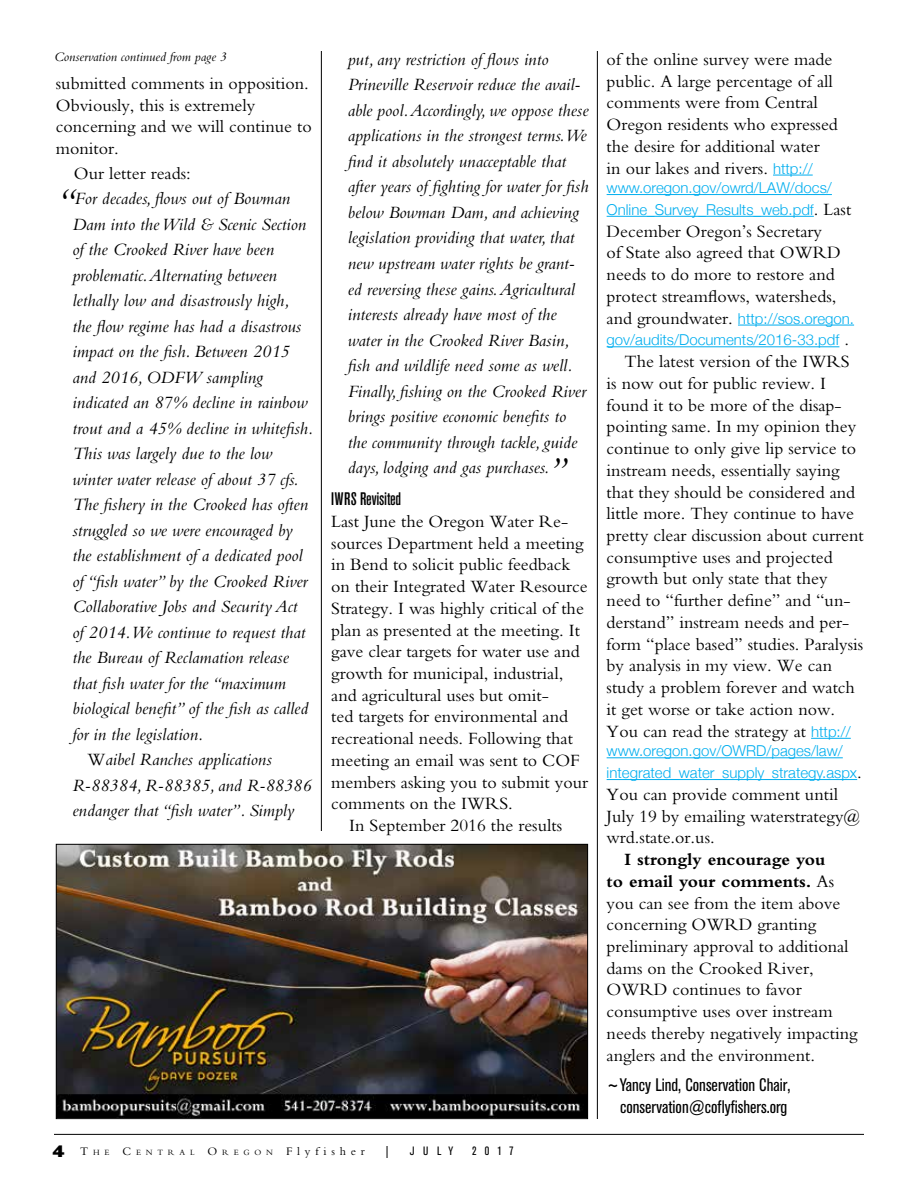
<style>
.page{position:relative;width:918px;height:1188px;background:#fff}
.page>*{position:absolute;margin:0;border:0;box-sizing:border-box;transform-origin:0 0}
.t1{font:18px/21.8px "Bembo";color:#000}
.t2{font:italic 18px/25.5px "Bembo";color:#000}
.t3{font:condensed 18px/21.8px "Akzidenz Grotesk BE";color:#000;text-align:center}
.t4{font:500 condensed 18px "Akzidenz Grotesk BE";letter-spacing:-.01em;color:#000}
.t5{font:300 15px/21.8px "Helvetica Neue";color:#00aeef}
.t6{font:italic 13.5px "Bembo";color:#000}
.t7{font:condensed 12px "Akzidenz Grotesk BE";letter-spacing:.68em;color:#000}
.t8{font:8.4px "Bembo";letter-spacing:.57em;color:#000}
.s1{font-size:37.5px}
.s2{font-style:normal}
.s3{font-family:"Gill Sans Extra Bold Display";font-size:16.5px}
.s4{font-size:12px}
.s5{font-family:"Helvetica Neue";font-weight:300;font-size:15px;color:#00aeef}
.s6{font-family:"Bembo";font-weight:400;font-size:18px;color:#000}
.s7{font-weight:700}
</style>
<div class="page">
<hr style="left:54px;top:1134px;width:810px;height:1px;background:#000">
<hr style="left:773px;top:175px;width:40px;height:1px;background:#00aeef">
<hr style="left:607px;top:194px;width:225px;height:1px;background:#00aeef">
<hr style="left:607px;top:216px;width:207px;height:1px;background:#00aeef">
<hr style="left:738px;top:325px;width:116px;height:1px;background:#00aeef">
<hr style="left:607px;top:346px;width:232px;height:1px;background:#00aeef">
<hr style="left:811px;top:738px;width:40px;height:1px;background:#00aeef">
<hr style="left:607px;top:757px;width:236px;height:1px;background:#00aeef">
<hr style="left:607px;top:779px;width:250px;height:1px;background:#00aeef">
<img style="left:58px;top:846px;width:528px;height:271px">
<div style="left:56px;top:844px;width:532px;height:275px;border:1px solid #000"></div>
<hr style="left:597px;top:51px;width:1px;height:1068px;background:#000">
<hr style="left:321px;top:51px;width:1px;height:780px;background:#000">
<p class="t6" style="left:54px;top:49px;width:174px">Conservation continued from page 3</p>
<p class="t1" style="left:56px;top:72px;width:257px">submitted comments in opposition.<br>Obviously, this is extremely concerning and we will continue to monitor.</p>
<p class="t1" style="left:74px;top:162px;width:118px">Our letter reads:</p>
<p class="t2" style="left:56px;top:186px;width:236px"><span class="s1">“</span>For decades, flows out of Bowman</p>
<p class="t2" style="left:72px;top:211px;width:235px">Dam into the Wild &amp; Scenic Section</p>
<p class="t2" style="left:72px;top:237px;width:203px">of the Crooked River have been</p>
<p class="t2" style="left:72px;top:262px;width:206px">problematic. Alternating between</p>
<p class="t2" style="left:72px;top:288px;width:219px">lethally low and disastrously high,</p>
<p class="t2" style="left:72px;top:313px;width:230px">the flow regime has had a disastrous</p>
<p class="t2" style="left:72px;top:339px;width:219px">impact on the fish. Between 2015</p>
<p class="t2" style="left:72px;top:364px;width:192px">and 2016, ODFW sampling</p>
<p class="t2" style="left:72px;top:390px;width:236px">indicated an 87% decline in rainbow</p>
<p class="t2" style="left:72px;top:415px;width:242px">trout and a 45% decline in whitefish.</p>
<p class="t2" style="left:72px;top:441px;width:201px">This was largely due to the low</p>
<p class="t2" style="left:72px;top:466px;width:228px">winter water release of about 37 cfs.</p>
<p class="t2" style="left:72px;top:492px;width:237px">The fishery in the Crooked has often</p>
<p class="t2" style="left:72px;top:517px;width:222px">struggled so we were encouraged by</p>
<p class="t2" style="left:72px;top:543px;width:232px">the establishment of a dedicated pool</p>
<p class="t2" style="left:72px;top:568px;width:237px">of “fish water” by the Crooked River</p>
<p class="t2" style="left:72px;top:594px;width:227px">Collaborative Jobs and Security Act</p>
<p class="t2" style="left:72px;top:619px;width:234px">of 2014. We continue to request that</p>
<p class="t2" style="left:72px;top:645px;width:218px">the Bureau of Reclamation release</p>
<p class="t2" style="left:72px;top:670px;width:215px">that fish water for the “maximum</p>
<p class="t2" style="left:72px;top:696px;width:237px">biological benefit” of the fish as called</p>
<p class="t2" style="left:72px;top:721px;width:133px">for in the legislation.</p>
<p class="t2" style="left:87px;top:747px;width:186px"><span class="s2">W</span>aibel Ranches applications</p>
<p class="t2" style="left:72px;top:772px;width:240px">R-88384, R-88385, and R-88386</p>
<p class="t2" style="left:72px;top:798px;width:224px">endanger that “fish water”. Simply</p>
<p class="t2" style="left:348px;top:46px;width:242px">put, any restriction of flows into Prineville Reservoir reduce the avail&shy;able pool. Accordingly, we oppose these applications in the strongest terms. We find it absolutely unacceptable that after years of fighting for water for fish below Bowman Dam, and achieving legislation providing that water, that new upstream water rights be grant&shy;ed reversing these gains. Agricultural interests already have most of the water in the Crooked River Basin, fish and wildlife need some as well.<br>Finally, fishing on the Crooked River brings positive economic benefits to the community through tackle, guide days, lodging and gas purchases.<span class="s1">”</span></p>
<p class="t4" style="left:331px;top:489px;width:72px">IWRS Revisited</p>
<p class="t1" style="left:331px;top:510px;width:258px">Last June the Oregon Water Re&shy;sources Department held a meeting in Bend to solicit public feedback on their Integrated Water Resource Strategy. I was highly critical of the plan as presented at the meeting. It gave clear targets for water use and growth for municipal, industrial, and agricultural uses but omit-<br>ted targets for environmental and recreational needs. Following that meeting an email was sent to COF members asking you to submit your comments on the IWRS.</p>
<p class="t1" style="left:349px;top:814px;width:214px">In September 2016 the results</p>
<p class="t8" style="left:52px;top:1148px;width:314px"><span class="s3">4</span> <span class="s4">T</span>HE <span class="s4">C</span>ENTRAL <span class="s4">O</span>REGON <span class="s4">Flyfisher</span></p>
<p class="t7" style="left:386px;top:1145px;width:4px">|</p>
<p class="t7" style="left:410px;top:1145px;width:45px">JULY</p>
<p class="t7" style="left:472px;top:1145px;width:43px">2017</p>
<p class="t1" style="left:607px;top:48px;width:233px">of the online survey were made public. A large percentage of all comments were from Central<br>Oregon residents who expressed the desire for additional water in our lakes and rivers. <span class="s5">http://</span></p>
<p class="t5" style="left:607px;top:176px;width:246px">www.oregon.gov/owrd/LAW/docs/<br>Online_Survey_Results_web.pdf<span class="s6">. Last</span></p>
<p class="t1" style="left:607px;top:220px;width:236px">December Oregon’s Secretary<br>of State also agreed that OWRD needs to do more to restore and protect streamflows, watersheds,</p>
<p class="t5" style="left:607px;top:306px;width:249px"><span class="s6">and groundwater.</span> http://sos.oregon. gov/audits/Documents/2016-33.pdf <span class="s6">.</span></p>
<p class="t1" style="left:607px;top:350px;width:259px;text-indent:18px">The latest version of the IWRS is now out for public review. I found it to be more of the disap&shy;pointing same. In my opinion they continue to only give lip service to instream needs, essentially saying that they should be considered and little more. They continue to have pretty clear discussion about current consumptive uses and projected growth but only state that they need to “further define” and “un&shy;derstand” instream needs and per&shy;form “place based” studies. Paralysis by analysis in my view. We can study a problem forever and watch it get worse or take action now.<br>You can read the strategy at <span class="s5">http://</span></p>
<p class="t5" style="left:607px;top:739px;width:257px">www.oregon.gov/OWRD/pages/law/ integrated_water_supply_strategy.aspx<span class="s6">.</span></p>
<p class="t1" style="left:607px;top:783px;width:255px">You can provide comment until<br>July 19 by emailing waterstrategy@ wrd.state.or.us.</p>
<p class="t1" style="left:607px;top:848px;width:252px;text-indent:18px"><span class="s7">I strongly encourage you<br>to email your comments.</span> As you can see from the item above concerning OWRD granting preliminary approval to additional dams on the Crooked River,<br>OWRD continues to favor consumptive uses over instream needs thereby negatively impacting anglers and the environment.</p>
<p class="t3" style="left:607px;top:1075px;width:185px">~Yancy Lind, Conservation Chair, conservation@coflyfishers.org</p>
</div>
